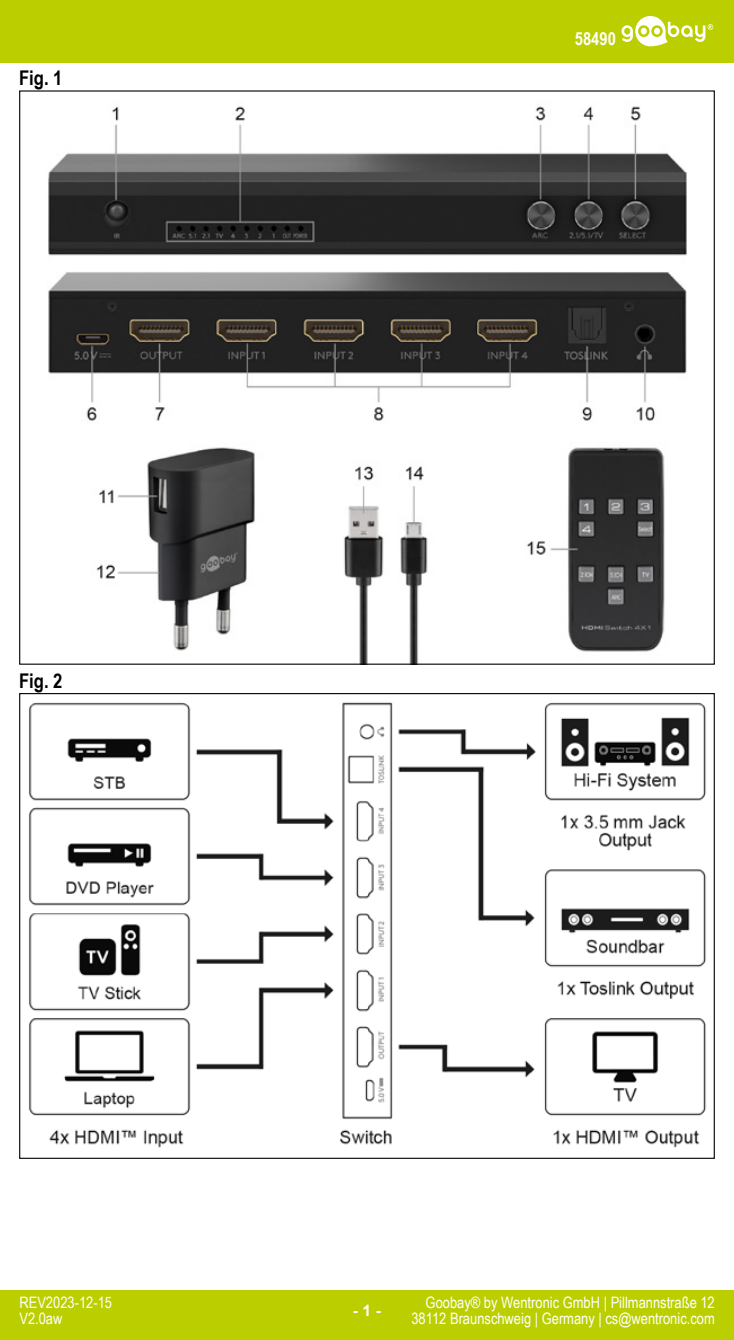
<style>
.page{position:relative;width:734px;height:1340px;background:#fff}
.page>*{position:absolute;margin:0;border:0;box-sizing:border-box;transform-origin:0 0}
.t1{font:700 20.25px "Arial Narrow";color:#000}
.t2{font:700 18px "Arial Narrow";color:#fff}
.t3{font:15.75px/15.8px "Arial Narrow";color:#fff;text-align:right}
.t4{font:700 15.75px "Arial";color:#fff}
</style>
<div class="page">
<div style="left:0;top:0;width:733px;height:62px;background:#bbcf00"></div>
<svg style="left:621px;top:16px;width:92px;height:30px"></svg>
<div style="left:0;top:1290px;width:733px;height:49px;background:#bbcf00"></div>
<img style="left:48px;top:106px;width:639px;height:556px">
<img style="left:29px;top:702px;width:677px;height:446px">
<p class="t1" style="left:19px;top:62px;width:45px">Fig. 1</p>
<p class="t1" style="left:19px;top:665px;width:45px">Fig. 2</p>
<p class="t3" style="left:19px;top:1293px;width:94px;text-align:left">REV2023-12-15<br>V2.0aw</p>
<p class="t2" style="left:574px;top:25px;width:43px">58490</p>
<p class="t4" style="left:353px;top:1298px;width:30px">- 1 -</p>
<p class="t3" style="left:411px;top:1293px;width:305px">Goobay® by Wentronic GmbH | Pillmannstraße 12<br>38112 Braunschweig | Germany | cs@wentronic.com</p>
</div>
